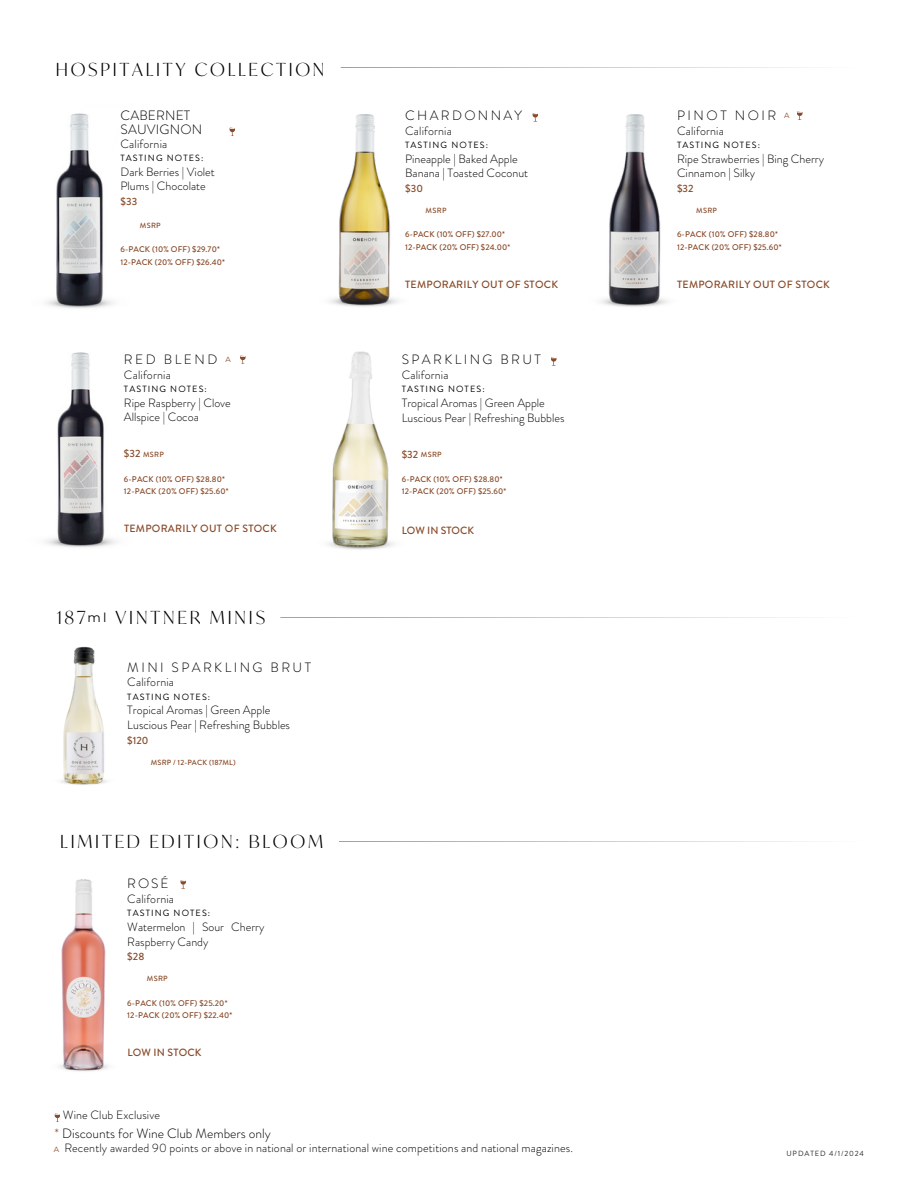
<style>
.page{position:relative;width:918px;height:1188px;background:#fff}
.page>*{position:absolute;margin:0;border:0;box-sizing:border-box;transform-origin:0 0}
.t1{font:300 18px "Ivy Mode";letter-spacing:.155em;color:#000}
.t2{font:300 13.5px "Brandon Grotesque";letter-spacing:.175em;color:#000}
.t3{font:300 13.5px "Brandon Grotesque";color:#000}
.t4{font:300 13.5px/14.7px "Brandon Grotesque";letter-spacing:.015em;color:#000}
.t5{font:12.6px "Montserrat";color:#000}
.t6{font:300 12px/14.7px "Brandon Grotesque";color:#000}
.t7{font:500 10.5px "Brandon Grotesque";letter-spacing:.025em;color:#894a29}
.t8{font:500 10.5px "Brandon Grotesque";color:#894a29}
.t9{font:9px "Brandon Grotesque";letter-spacing:.125em;color:#000}
.t10{font:500 8.25px/12.3px "Brandon Grotesque";letter-spacing:.02em;color:#894a29}
.t11{font:500 7.5px "Brandon Grotesque";letter-spacing:.04em;color:#894a29}
.t12{font:500 7.5px "Brandon Grotesque";letter-spacing:.015em;color:#894a29}
.t13{font:7.5px "Brandon Grotesque";letter-spacing:.12em;color:#2a2a29}
.t14{font:7.5px "Montserrat";color:#894a29}
.s1{color:#894a29}
</style>
<div class="page">
<hr style="left:341px;top:67px;width:524px;height:1px;background:#000">
<svg style="left:55px;top:1114px;width:5px;height:8px"></svg>
<img style="left:330px;top:114px;width:69px;height:193px">
<img style="left:46px;top:113px;width:67px;height:196px">
<img style="left:600px;top:114px;width:68px;height:193px">
<img style="left:45px;top:352px;width:71px;height:196px">
<img style="left:328px;top:351px;width:66px;height:199px">
<hr style="left:280px;top:617px;width:585px;height:1px;background:#000">
<img style="left:61px;top:646px;width:46px;height:139px">
<svg style="left:230px;top:128px;width:5px;height:8px"></svg>
<svg style="left:240px;top:356px;width:6px;height:8px"></svg>
<svg style="left:532px;top:113px;width:6px;height:9px"></svg>
<svg style="left:551px;top:357px;width:5px;height:9px"></svg>
<svg style="left:797px;top:111px;width:6px;height:9px"></svg>
<img style="left:59px;top:879px;width:50px;height:192px">
<svg style="left:180px;top:880px;width:6px;height:9px"></svg>
<hr style="left:339px;top:841px;width:531px;height:1px;background:#000">
<h4 class="t1" style="left:56px;top:58px;width:270px">HOSPITALITY COLLECTION</h4>
<p class="t4" style="left:121px;top:108px;width:83px">CABERNET<br>SAUVIGNON</p>
<p class="t6" style="left:121px;top:136px;width:48px">California</p>
<p class="t9" style="left:121px;top:152px;width:84px">TASTING NOTES:</p>
<p class="t6" style="left:121px;top:164px;width:96px">Dark Berries | Violet<br>Plums | Chocolate</p>
<p class="t7" style="left:121px;top:194px;width:18px">$33</p>
<p class="t11" style="left:140px;top:220px;width:22px">MSRP</p>
<h4 class="t10" style="left:121px;top:244px;width:106px">6-PACK (10% OFF) $29.70*<br>12-PACK (20% OFF) $26.40*</h4>
<h4 class="t2" style="left:124px;top:350px;width:95px">RED BLEND</h4>
<h4 class="t6" style="left:124px;top:367px;width:48px">California</h4>
<h4 class="t9" style="left:124px;top:383px;width:84px">TASTING NOTES:</h4>
<h4 class="t6" style="left:124px;top:395px;width:108px">Ripe Raspberry | Clove<br>Allspice | Cocoa</h4>
<p class="t14" style="left:225px;top:355px;width:7px">A</p>
<p class="t7" style="left:124px;top:446px;width:18px">$32</p>
<p class="t11" style="left:143px;top:449px;width:22px">MSRP</p>
<p class="t10" style="left:124px;top:473px;width:106px">6-PACK (10% OFF) $28.80*<br>12-PACK (20% OFF) $25.60*</p>
<h6 class="t7" style="left:124px;top:521px;width:154px">TEMPORARILY OUT OF STOCK</h6>
<h5 class="t1" style="left:57px;top:606px;width:30px">187</h5>
<h4 class="t1" style="left:116px;top:606px;width:151px">VINTNER MINIS</h4>
<p class="t5" style="left:88px;top:610px;width:21px">ml</p>
<p class="t2" style="left:127px;top:657px;width:185px">MINI SPARKLING BRUT</p>
<p class="t6" style="left:127px;top:675px;width:48px">California</p>
<p class="t9" style="left:127px;top:690px;width:84px">TASTING NOTES:</p>
<p class="t6" style="left:127px;top:703px;width:164px">Tropical Aromas | Green Apple<br>Luscious Pear | Refreshing Bubbles</p>
<p class="t7" style="left:127px;top:733px;width:23px">$120</p>
<h5 class="t12" style="left:151px;top:757px;width:86px">MSRP / 12-PACK (187ML)</h5>
<h3 class="t1" style="left:60px;top:830px;width:264px">LIMITED EDITION: BLOOM</h3>
<h4 class="t2" style="left:127px;top:874px;width:43px">ROSÉ</h4>
<h4 class="t6" style="left:127px;top:891px;width:48px">California</h4>
<h4 class="t9" style="left:127px;top:907px;width:84px">TASTING NOTES:</h4>
<h4 class="t6" style="left:127px;top:920px;width:139px">Watermelon | Sour Cherry<br>Raspberry Candy</h4>
<h4 class="t7" style="left:127px;top:949px;width:19px">$28</h4>
<h5 class="t11" style="left:147px;top:973px;width:22px">MSRP</h5>
<h1 class="t10" style="left:127px;top:997px;width:106px">6-PACK (10% OFF) $25.20*<br>12-PACK (20% OFF) $22.40*</h1>
<p class="t7" style="left:127px;top:1045px;width:76px">LOW IN STOCK</p>
<p class="t2" style="left:405px;top:106px;width:119px">CHARDONNAY</p>
<p class="t6" style="left:405px;top:123px;width:48px">California</p>
<p class="t9" style="left:405px;top:139px;width:84px">TASTING NOTES:</p>
<p class="t6" style="left:405px;top:151px;width:124px">Pineapple | Baked Apple<br>Banana | Toasted Coconut</p>
<p class="t7" style="left:405px;top:181px;width:19px">$30</p>
<p class="t2" style="left:677px;top:106px;width:101px">PINOT NOIR</p>
<p class="t6" style="left:677px;top:123px;width:48px">California</p>
<p class="t9" style="left:677px;top:139px;width:84px">TASTING NOTES:</p>
<p class="t6" style="left:677px;top:151px;width:149px">Ripe Strawberries | Bing Cherry<br>Cinnamon | Silky</p>
<p class="t7" style="left:677px;top:181px;width:18px">$32</p>
<p class="t14" style="left:784px;top:111px;width:7px">A</p>
<h1 class="t11" style="left:426px;top:205px;width:22px">MSRP</h1>
<h3 class="t11" style="left:696px;top:205px;width:22px">MSRP</h3>
<h4 class="t10" style="left:405px;top:229px;width:107px">6-PACK (10% OFF) $27.00*<br>12-PACK (20% OFF) $24.00*</h4>
<p class="t10" style="left:677px;top:229px;width:106px">6-PACK (10% OFF) $28.80*<br>12-PACK (20% OFF) $25.60*</p>
<p class="t7" style="left:405px;top:277px;width:154px">TEMPORARILY OUT OF STOCK</p>
<h4 class="t7" style="left:677px;top:277px;width:154px">TEMPORARILY OUT OF STOCK</h4>
<p class="t2" style="left:402px;top:350px;width:141px">SPARKLING BRUT</p>
<p class="t6" style="left:402px;top:368px;width:48px">California</p>
<p class="t9" style="left:402px;top:383px;width:84px">TASTING NOTES:</p>
<p class="t6" style="left:402px;top:396px;width:164px">Tropical Aromas | Green Apple<br>Luscious Pear | Refreshing Bubbles</p>
<p class="t7" style="left:402px;top:447px;width:18px">$32</p>
<h2 class="t11" style="left:421px;top:450px;width:22px">MSRP</h2>
<p class="t10" style="left:402px;top:473px;width:106px">6-PACK (10% OFF) $28.80*<br>12-PACK (20% OFF) $25.60*</p>
<h4 class="t8" style="left:402px;top:523px;width:74px">LOW IN STOCK</h4>
<p class="t6" style="left:63px;top:1107px;width:99px">Wine Club Exclusive</p>
<h5 class="t3" style="left:55px;top:1124px;width:218px"><span class="s1">*</span> Discounts for Wine Club Members only</h5>
<p class="t14" style="left:54px;top:1145px;width:7px">A</p>
<h6 class="t6" style="left:64px;top:1141px;width:510px">Recently awarded 90 points or above in national or international wine competitions and national magazines.</h6>
<p class="t13" style="left:786px;top:1148px;width:79px">UPDATED 4/1/2024</p>
</div>
